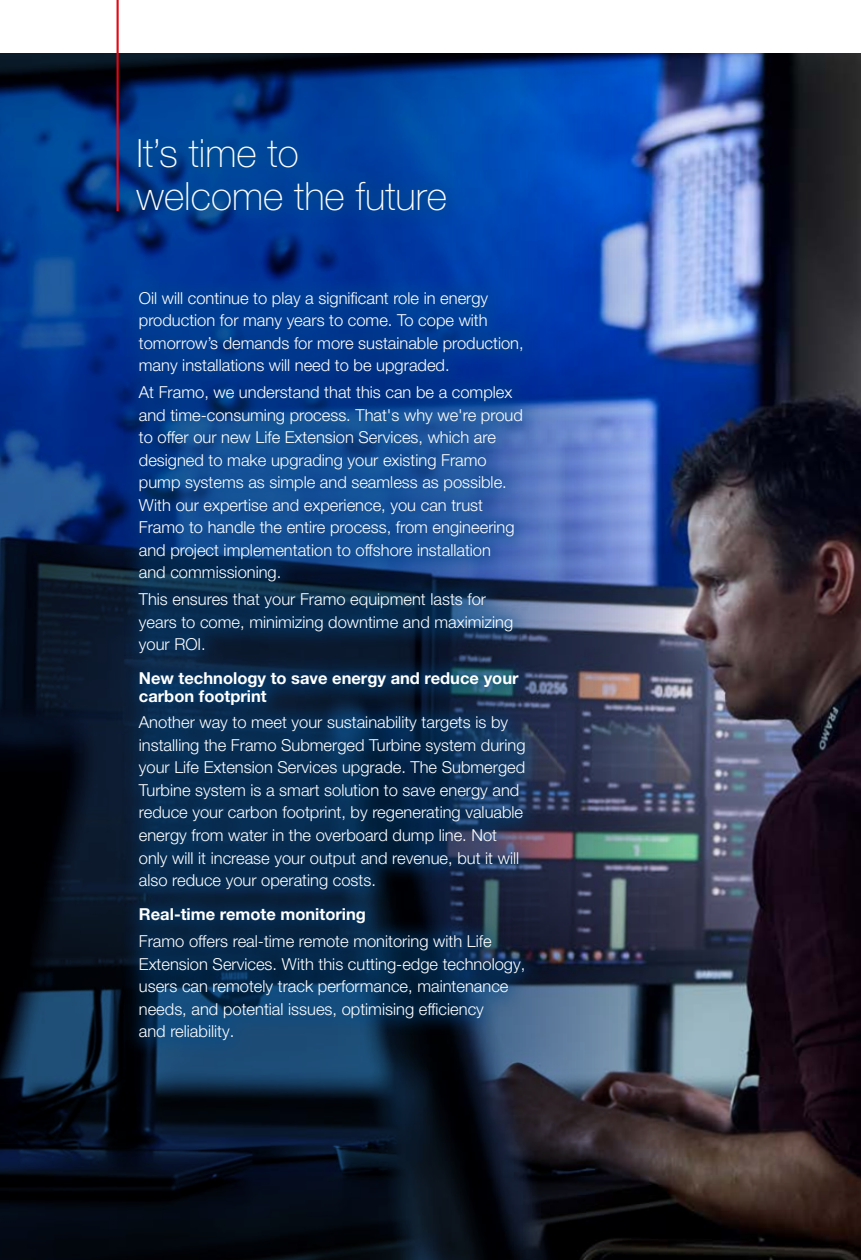
<style>
.page{position:relative;width:861px;height:1260px;background:#fff}
.page>*{position:absolute;margin:0;border:0;box-sizing:border-box;transform-origin:0 0}
.Headline_26_28_6{font:100 39px "Helvetica Neue LT Pro";color:#fff}
.Subheader_9_11_5{font:300 16.5px/22.5px "Helvetica Neue LT Pro";color:#fff}
.Body_copy_9_11_5{font:700 16.5px/17.2px "Helvetica Neue LT Std";color:#fff}
</style>
<div class="page">
<img style="left:682px;top:54px;width:178px;height:1205px">
<img style="left:0;top:54px;width:682px;height:1205px">
<div style="left:120px;top:273px;width:424px;height:785px;background:#004b8b;opacity:.75"></div>
<div style="left:118px;top:120px;width:347px;height:110px;background:#004b8b;opacity:.75"></div>
<hr style="left:116px;top:0;width:3px;height:211px;background:#e30613">
<p class="Headline_26_28_6" style="left:136px;top:131px;width:163px">It’s time to</p>
<p class="Headline_26_28_6" style="left:136px;top:174px;width:312px">welcome the future</p>
<p class="Subheader_9_11_5" style="left:139px;top:286px;width:386px">Oil will continue to play a significant role in energy production for many years to come. To cope with tomorrow’s demands for more sustainable production, many installations will need to be upgraded.</p>
<p class="Subheader_9_11_5" style="left:139px;top:380px;width:385px">At Framo, we understand that this can be a complex and time-consuming process. That's why we're proud to offer our new Life Extension Services, which are designed to make upgrading your existing Framo pump systems as simple and seamless as possible.<br>With our expertise and experience, you can trust Framo to handle the entire process, from engineering and project implementation to offshore installation<br>and commissioning.</p>
<p class="Subheader_9_11_5" style="left:139px;top:587px;width:376px">This ensures that your Framo equipment lasts for years to come, minimizing downtime and maximizing your ROI.</p>
<p class="Body_copy_9_11_5" style="left:139px;top:669px;width:381px">New technology to save energy and reduce your carbon footprint</p>
<p class="Subheader_9_11_5" style="left:139px;top:710px;width:388px">Another way to meet your sustainability targets is by installing the Framo Submerged Turbine system during your Life Extension Services upgrade. The Submerged Turbine system is a smart solution to save energy and reduce your carbon footprint, by regenerating valuable energy from water in the overboard dump line. Not only will it increase your output and revenue, but it will also reduce your operating costs.</p>
<p class="Body_copy_9_11_5" style="left:139px;top:905px;width:228px">Real-time remote monitoring</p>
<p class="Subheader_9_11_5" style="left:139px;top:929px;width:388px">Framo offers real-time remote monitoring with Life Extension Services. With this cutting-edge technology, users can remotely track performance, maintenance needs, and potential issues, optimising efficiency<br>and reliability.</p>
</div>
